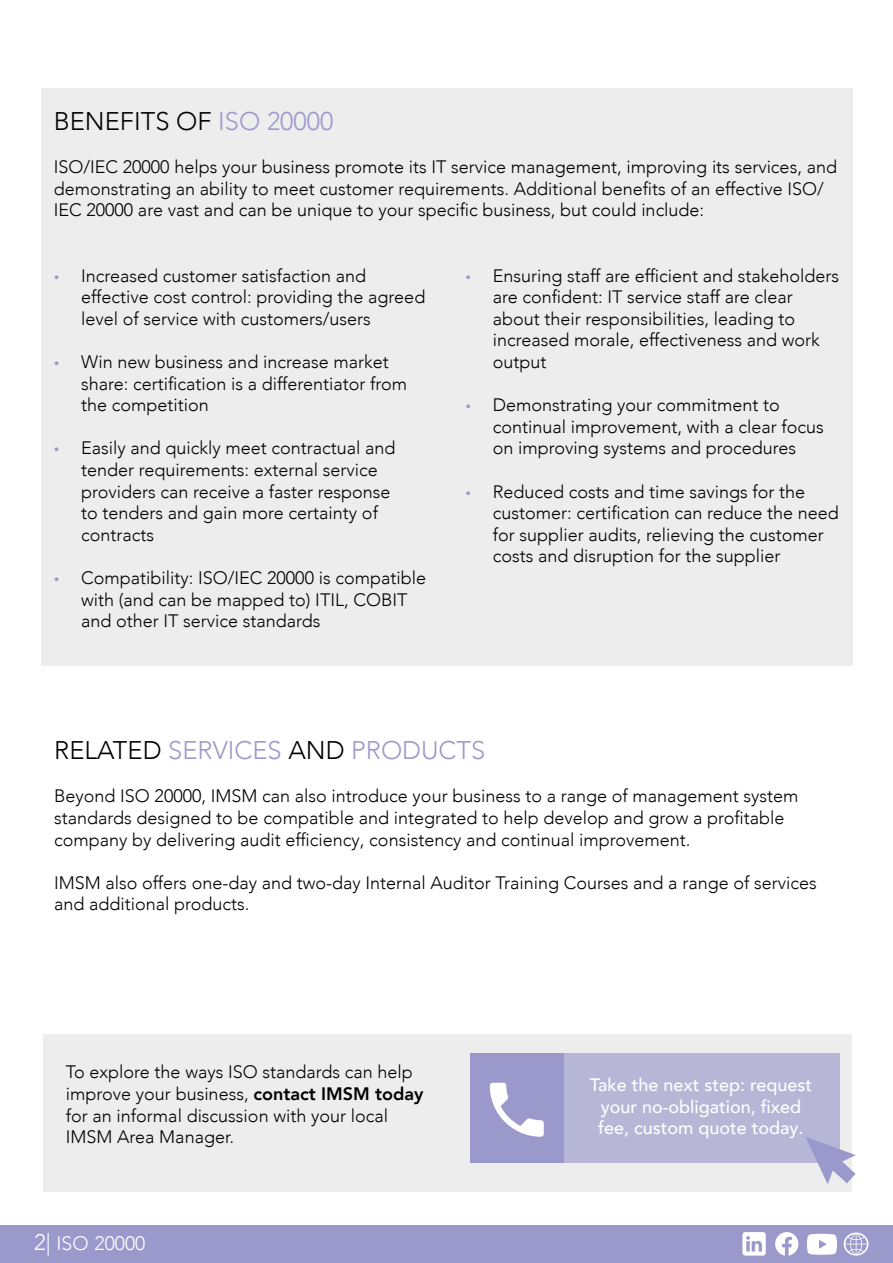
<style>
.page{position:relative;width:893px;height:1263px;background:#fff}
.page>*{position:absolute;margin:0;border:0;box-sizing:border-box;transform-origin:0 0}
.t1{font:300 25.5px "Avenir LT Com";color:#9b99cc}
.t2{font:300 25.5px "Avenir LT Com";color:#000}
.t3{font:300 19.5px "Avenir LT Com";color:#fff}
.t4{font:300 18px/21.6px "Avenir LT Com";color:#000}
.t5{font:500 18px/21.6px "Avenir LT Com";color:#fff;text-align:center}
.s1{color:#9b99cc}
.s2{font-family:"Myriad Pro";font-weight:400;color:#9b99cc}
.s3{color:#000}
.s4{font-weight:800}
.s5{font-size:22.5px}
</style>
<div class="page">
<div style="left:0;top:1225px;width:893px;height:38px;background:#9b99cc"></div>
<div style="left:41px;top:88px;width:812px;height:577px;background:#ededed"></div>
<div style="left:43px;top:1034px;width:808px;height:157px;background:#ededed"></div>
<div style="left:470px;top:1053px;width:370px;height:109px;background:#b7b6d7"></div>
<div style="left:470px;top:1053px;width:93px;height:109px;background:#9b99cc"></div>
<svg style="left:490px;top:1083px;width:54px;height:54px"></svg>
<svg style="left:805px;top:1137px;width:51px;height:47px"></svg>
<svg style="left:807px;top:1234px;width:30px;height:21px"></svg>
<svg style="left:844px;top:1232px;width:24px;height:23px"></svg>
<svg style="left:775px;top:1232px;width:23px;height:23px"></svg>
<svg style="left:742px;top:1232px;width:24px;height:23px"></svg>
<h1 class="t2" style="left:54px;top:110px;width:281px">BENEFITS OF <span class="s1">ISO 20000</span></h1>
<p class="t4" style="left:54px;top:156px;width:785px">ISO/IEC 20000 helps your business promote its IT service management, improving its services, and demonstrating an ability to meet customer requirements. Additional benefits of an effective ISO/<br>IEC 20000 are vast and can be unique to your specific business, but could include:</p>
<p class="t4" style="left:81px;top:266px;width:346px;text-indent:-27px"><span class="s2">•</span> Increased customer satisfaction and effective cost control: providing the agreed level of service with customers/users</p>
<p class="t4" style="left:81px;top:352px;width:328px;text-indent:-27px"><span class="s2">•</span> Win new business and increase market share: certification is a differentiator from the competition</p>
<p class="t4" style="left:81px;top:437px;width:316px;text-indent:-27px"><span class="s2">•</span> Easily and quickly meet contractual and tender requirements: external service providers can receive a faster response to tenders and gain more certainty of contracts</p>
<p class="t4" style="left:81px;top:567px;width:346px;text-indent:-27px"><span class="s2">•</span> Compatibility: ISO/IEC 20000 is compatible with (and can be mapped to) ITIL, COBIT and other IT service standards</p>
<p class="t4" style="left:493px;top:265px;width:348px;text-indent:-27px"><span class="s2">•</span> Ensuring staff are efficient and stakeholders are confident: IT service staff are clear about their responsibilities, leading to increased morale, effectiveness and work output</p>
<p class="t4" style="left:493px;top:394px;width:333px;text-indent:-27px"><span class="s2">•</span> Demonstrating your commitment to continual improvement, with a clear focus on improving systems and procedures</p>
<p class="t4" style="left:493px;top:482px;width:348px;text-indent:-27px"><span class="s2">•</span> Reduced costs and time savings for the customer: certification can reduce the need for supplier audits, relieving the customer costs and disruption for the supplier</p>
<h1 class="t1" style="left:54px;top:740px;width:433px"><span class="s3">RELATED</span> SERVICES <span class="s3">AND</span> PRODUCTS</h1>
<p class="t4" style="left:54px;top:785px;width:746px">Beyond ISO 20000, IMSM can also introduce your business to a range of management system standards designed to be compatible and integrated to help develop and grow a profitable company by delivering audit efficiency, consistency and continual improvement.</p>
<p class="t4" style="left:54px;top:872px;width:764px">IMSM also offers one-day and two-day Internal Auditor Training Courses and a range of services and additional products.</p>
<p class="t4" style="left:66px;top:1061px;width:359px">To explore the ways ISO standards can help improve your business, <span class="s4">contact IMSM today </span>for an informal discussion with your local IMSM Area Manager.</p>
<p class="t3" style="left:34px;top:1235px;width:113px"><span class="s5">2|</span> ISO 20000</p>
<p class="t5" style="left:590px;top:1076px;width:224px">Take the next step: request your no-obligation, fixed fee, custom quote today.</p>
</div>
